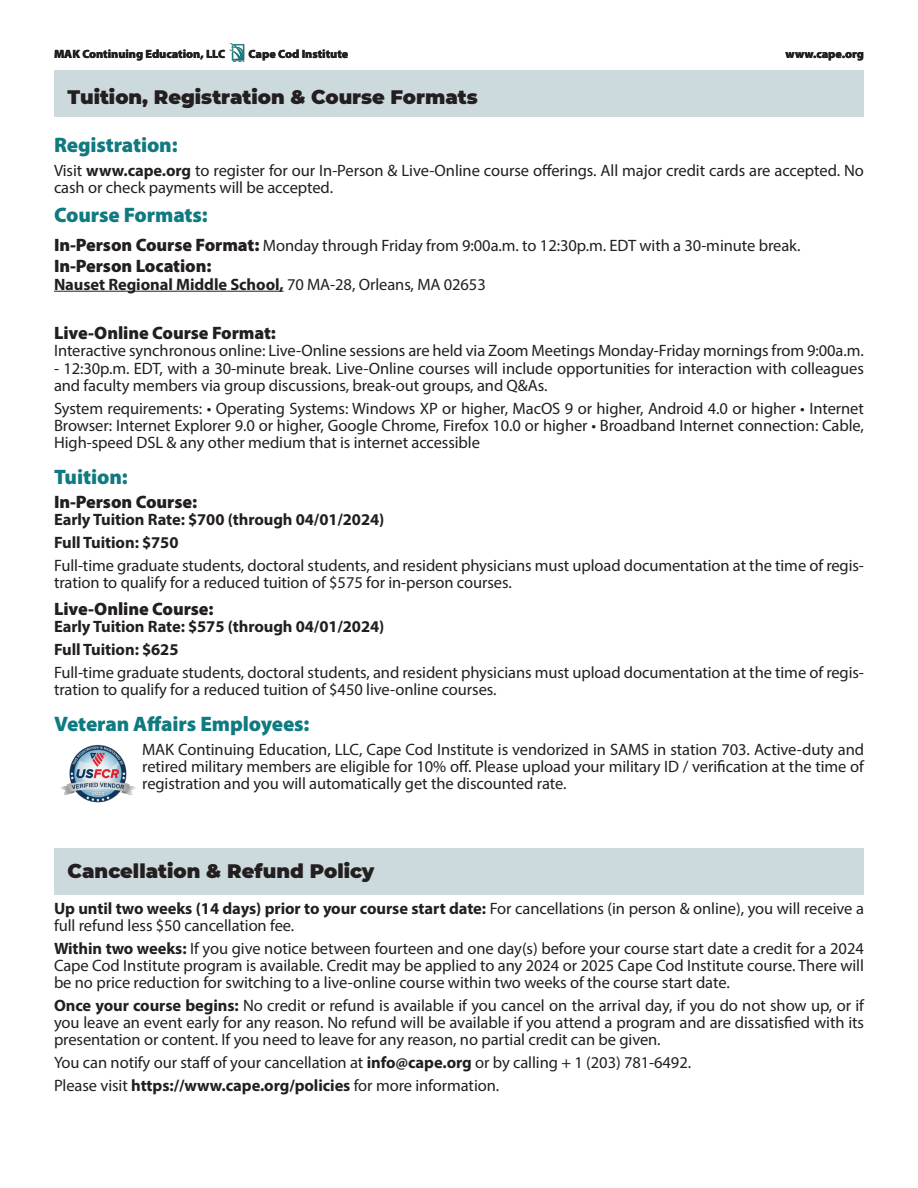
<style>
.page{position:relative;width:918px;height:1188px;background:#fff}
.page>*{position:absolute;margin:0;border:0;box-sizing:border-box;transform-origin:0 0}
.t1{font:900 21px "Myriad Pro";letter-spacing:-.005em;color:#107a81}
.t2{font:900 19.5px "Montserrat";color:#231f20}
.t3{font:900 18px "Myriad Pro";letter-spacing:-.005em;color:#231f20}
.t4{font:16.5px/17.2px "Myriad Pro";letter-spacing:-.005em;color:#231f20}
.t5{font:700 16.5px/22.6px "Myriad Pro";letter-spacing:-.005em;color:#231f20}
.t6{font:900 12px "Myriad Pro";letter-spacing:-.005em;color:#231f20}
.s1{font-weight:700}
.s2{font-weight:900;font-size:18px}
.s3{font-weight:400}
</style>
<div class="page">
<img style="left:230px;top:44px;width:15px;height:17px">
<div style="left:54px;top:70px;width:810px;height:47px;background:#cddadd"></div>
<div style="left:54px;top:849px;width:810px;height:46px;background:#cddadd"></div>
<hr style="left:54px;top:291px;width:230px;height:1px;background:#231f20">
<img style="left:61px;top:744px;width:74px;height:59px">
<p class="t6" style="left:54px;top:46px;width:173px">MAK Continuing Education, LLC</p>
<p class="t6" style="left:249px;top:46px;width:101px">Cape Cod Institute</p>
<p class="t6" style="left:786px;top:46px;width:80px">www.cape.org</p>
<p class="t2" style="left:68px;top:82px;width:412px">Tuition, Registration &amp; Course Formats</p>
<p class="t1" style="left:54px;top:131px;width:125px">Registration:</p>
<p class="t4" style="left:54px;top:161px;width:812px">Visit <span class="s1">www.cape.org</span> to register for our In-Person &amp; Live-Online course offerings. All major credit cards are accepted. No cash or check payments will be accepted.</p>
<p class="t1" style="left:54px;top:201px;width:155px">Course Formats:</p>
<p class="t4" style="left:54px;top:236px;width:748px"><span class="s2">In-Person Course Format:</span> Monday through Friday from 9:00a.m. to 12:30p.m. EDT with a 30-minute break.</p>
<p class="t3" style="left:54px;top:254px;width:159px">In-Person Location:</p>
<p class="t5" style="left:54px;top:272px;width:433px">Nauset Regional Middle School, <span class="s3">70 MA-28, Orleans, MA 02653</span></p>
<p class="t3" style="left:54px;top:321px;width:223px">Live-Online Course Format:</p>
<p class="t4" style="left:54px;top:342px;width:811px">Interactive synchronous online: Live-Online sessions are held via Zoom Meetings Monday-Friday mornings from 9:00a.m.</p>
<p class="t4" style="left:54px;top:359px;width:811px">- 12:30p.m. EDT, with a 30-minute break. Live-Online courses will include opportunities for interaction with colleagues and faculty members via group discussions, break-out groups, and Q&amp;As.</p>
<p class="t4" style="left:54px;top:399px;width:812px;text-align:justify">System requirements: • Operating Systems: Windows XP or higher, MacOS 9 or higher, Android 4.0 or higher • Internet Browser: Internet Explorer 9.0 or higher, Google Chrome, Firefox 10.0 or higher • Broadband Internet connection: Cable, High-speed DSL &amp; any other medium that is internet accessible</p>
<p class="t1" style="left:54px;top:463px;width:75px">Tuition:</p>
<p class="t3" style="left:54px;top:490px;width:145px">In-Person Course:</p>
<p class="t5" style="left:54px;top:508px;width:332px">Early Tuition Rate: $700 (through 04/01/2024)<br>Full Tuition: $750</p>
<p class="t4" style="left:54px;top:556px;width:812px">Full-time graduate students, doctoral students, and resident physicians must upload documentation at the time of regis&shy;tration to qualify for a reduced tuition of $575 for in-person courses.</p>
<p class="t3" style="left:54px;top:597px;width:161px">Live-Online Course:</p>
<p class="t5" style="left:54px;top:615px;width:332px">Early Tuition Rate: $575 (through 04/01/2024)<br>Full Tuition: $625</p>
<p class="t4" style="left:54px;top:663px;width:812px">Full-time graduate students, doctoral students, and resident physicians must upload documentation at the time of regis&shy;tration to qualify for a reduced tuition of $450 live-online courses.</p>
<p class="t1" style="left:54px;top:710px;width:257px">Veteran Affairs Employees:</p>
<p class="t4" style="left:142px;top:741px;width:723px;text-align:justify">MAK Continuing Education, LLC, Cape Cod Institute is vendorized in SAMS in station 703. Active-duty and retired military members are eligible for 10% off. Please upload your military ID / verification at the time of registration and you will automatically get the discounted rate.</p>
<p class="t2" style="left:68px;top:856px;width:308px">Cancellation &amp; Refund Policy</p>
<p class="t4" style="left:54px;top:899px;width:812px"><span class="s1">Up until two weeks (14 days) prior to your course start date:</span> For cancellations (in person &amp; online), you will receive a full refund less $50 cancellation fee.</p>
<p class="t4" style="left:54px;top:939px;width:811px;text-align:justify"><span class="s1">Within two weeks:</span> If you give notice between fourteen and one day(s) before your course start date a credit for a 2024<br>Cape Cod Institute program is available. Credit may be applied to any 2024 or 2025 Cape Cod Institute course. There will be no price reduction for switching to a live-online course within two weeks of the course start date.</p>
<p class="t4" style="left:54px;top:996px;width:812px;text-align:justify"><span class="s1">Once your course begins:</span> No credit or refund is available if you cancel on the arrival day, if you do not show up, or if you leave an event early for any reason. No refund will be available if you attend a program and are dissatisfied with its presentation or content. If you need to leave for any reason, no partial credit can be given.</p>
<p class="t4" style="left:54px;top:1051px;width:639px;line-height:22.6px">You can notify our staff of your cancellation at <span class="s1">info@cape.org</span> or by calling + 1 (203) 781-6492.<br>Please visit <span class="s1">https://www.cape.org/policies</span> for more information.</p>
</div>
